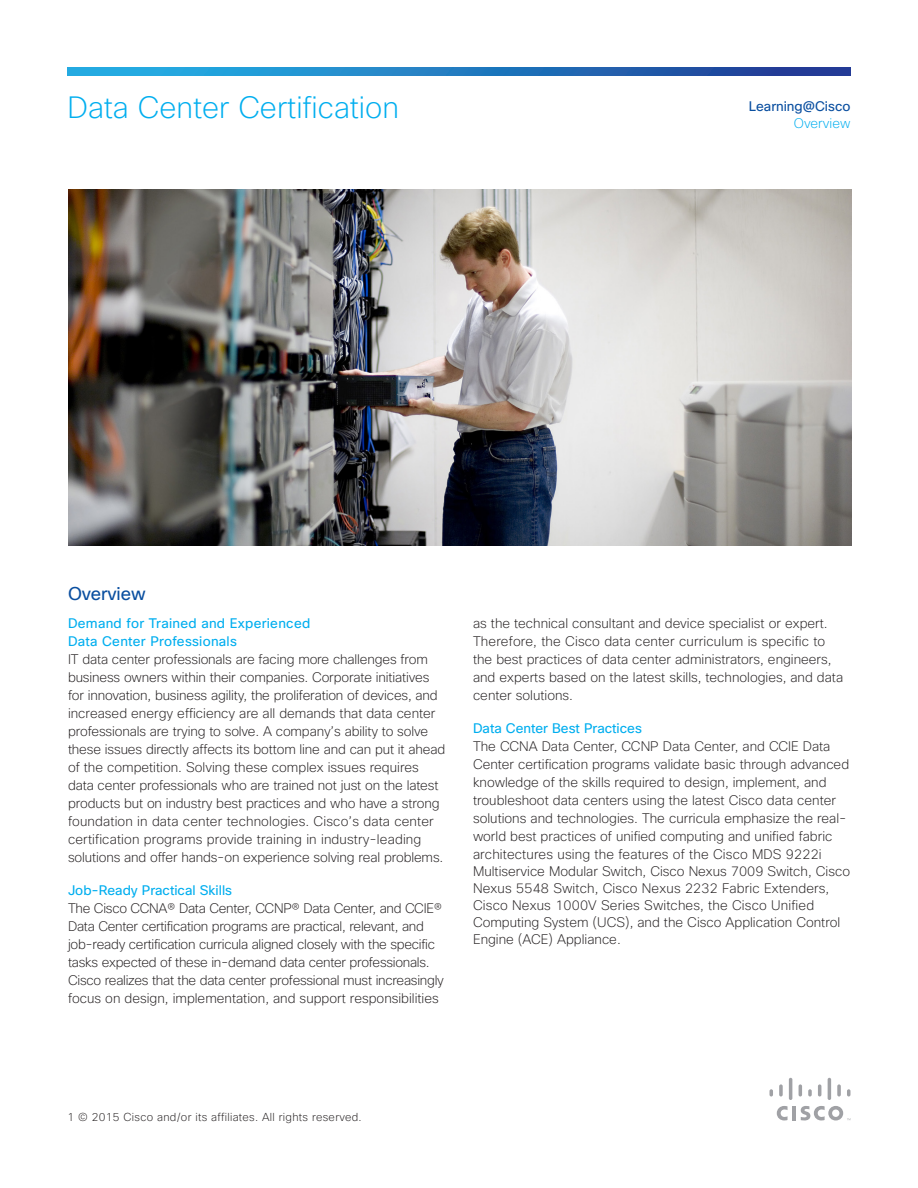
<style>
.page{position:relative;width:918px;height:1188px;background:#fff}
.page>*{position:absolute;margin:0;border:0;box-sizing:border-box;transform-origin:0 0}
.t1{font:200 30px "Cisco Sans";color:#00aeef}
.t2{font:18px "Cisco Sans";letter-spacing:-.005em;color:#0a4fa0}
.t3{font:200 13.5px/18px "Cisco Sans";color:#231f20}
.t4{font:200 13.5px/18px "Cisco Sans";letter-spacing:-.02em;color:#231f20}
.t5{font:13.5px/18px "Cisco Sans";letter-spacing:.015em;color:#00aeef}
.t6{font:13.5px "Cisco Sans";color:#0a4fa0}
.t7{font:200 13.5px "Cisco Sans";color:#00aeef}
.t8{font:200 11.25px "Cisco Sans";letter-spacing:.025em;color:#231f20}
</style>
<div class="page">
<img style="left:68px;top:189px;width:783px;height:357px">
<svg style="left:68px;top:68px;width:782px;height:8px;background:#2278be"></svg>
<hr style="left:792px;top:1106px;width:4px;height:14px;background:#a0a1a5">
<svg style="left:777px;top:1106px;width:11px;height:14px"></svg>
<svg style="left:770px;top:1089px;width:3px;height:8px"></svg>
<svg style="left:779px;top:1084px;width:4px;height:13px"></svg>
<hr style="left:789px;top:1078px;width:3px;height:22px;background:#a0a1a5;border-radius:2px">
<svg style="left:799px;top:1084px;width:3px;height:13px"></svg>
<svg style="left:808px;top:1089px;width:4px;height:8px"></svg>
<svg style="left:818px;top:1084px;width:3px;height:13px"></svg>
<hr style="left:828px;top:1078px;width:3px;height:22px;background:#a0a1a5;border-radius:2px">
<svg style="left:837px;top:1084px;width:4px;height:13px"></svg>
<svg style="left:847px;top:1089px;width:3px;height:8px"></svg>
<svg style="left:801px;top:1106px;width:49px;height:14px"></svg>
<h1 class="t1" style="left:68px;top:88px;width:333px">Data Center Certification</h1>
<p class="t6" style="left:749px;top:98px;width:103px">Learning@Cisco</p>
<p class="t7" style="left:794px;top:115px;width:58px">Overview</p>
<h2 class="t2" style="left:68px;top:582px;width:79px">Overview</h2>
<p class="t5" style="left:68px;top:615px;width:244px">Demand for Trained and Experienced<br>Data Center Professionals</p>
<p class="t3" style="left:68px;top:651px;width:379px">IT data center professionals are facing more challenges from business owners within their companies. Corporate initiatives for innovation, business agility, the proliferation of devices, and increased energy efficiency are all demands that data center professionals are trying to solve. A company’s ability to solve these issues directly affects its bottom line and can put it ahead of the competition. Solving these complex issues requires data center professionals who are trained not just on the latest products but on industry best practices and who have a strong foundation in data center technologies. Cisco’s data center certification programs provide training in industry-leading solutions and offer hands-on experience solving real problems.</p>
<p class="t5" style="left:68px;top:882px;width:166px">Job-Ready Practical Skills</p>
<p class="t4" style="left:68px;top:900px;width:377px">The Cisco CCNA® Data Center, CCNP® Data Center, and CCIE® Data Center certification programs are practical, relevant, and job-ready certification curricula aligned closely with the specific tasks expected of these in-demand data center professionals.<br>Cisco realizes that the data center professional must increasingly focus on design, implementation, and support responsibilities</p>
<p class="t3" style="left:473px;top:615px;width:372px">as the technical consultant and device specialist or expert.<br>Therefore, the Cisco data center curriculum is specific to the best practices of data center administrators, engineers, and experts based on the latest skills, technologies, and data center solutions.</p>
<p class="t5" style="left:473px;top:720px;width:170px">Data Center Best Practices</p>
<p class="t3" style="left:473px;top:738px;width:379px;line-height:17.5px">The CCNA Data Center, CCNP Data Center, and CCIE Data Center certification programs validate basic through advanced knowledge of the skills required to design, implement, and troubleshoot data centers using the latest Cisco data center solutions and technologies. The curricula emphasize the real&shy;world best practices of unified computing and unified fabric architectures using the features of the Cisco MDS 9222i Multiservice Modular Switch, Cisco Nexus 7009 Switch, Cisco Nexus 5548 Switch, Cisco Nexus 2232 Fabric Extenders, Cisco Nexus 1000V Series Switches, the Cisco Unified Computing System (UCS), and the Cisco Application Control Engine (ACE) Appliance.</p>
<p class="t8" style="left:68px;top:1109px;width:296px">1 © 2015 Cisco and/or its affiliates. All rights reserved.</p>
</div>
